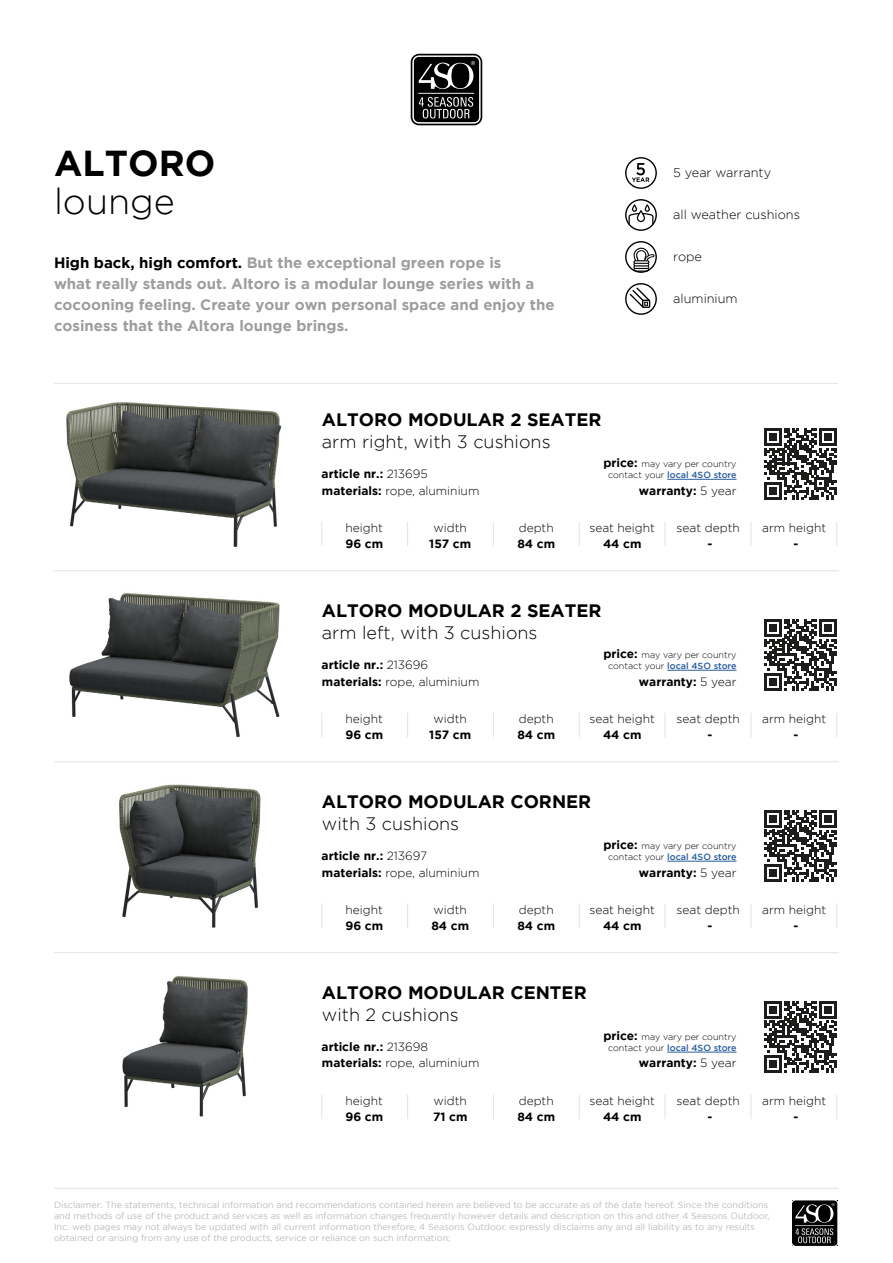
<style>
.page{position:relative;width:893px;height:1263px;background:#fff}
.page>*{position:absolute;margin:0;border:0;box-sizing:border-box;transform-origin:0 0}
.t1{font:300 36px "Gotham";color:#000}
.t2{font:700 36px "Gotham";color:#000}
.t3{font:700 18px "Gotham";color:#000}
.t4{font:300 18px "Gotham";color:#000}
.t5{font:700 15px/21px "Gotham";color:#9d9d9c}
.t6{font:300 12.75px "Gotham";color:#000}
.t7{font:300 12px "Gotham";color:#000}
.t8{font:700 12px "Gotham";color:#000}
.t9{font:9px/10.8px "Gotham";color:#bcbcbc}
.t10{font:300 9px/10.8px "Gotham";color:#000;text-align:center}
.s1{color:#000}
.s2{font-weight:300}
.s3{font-weight:700;font-size:12px}
.s4{font-weight:500;color:#275b9b}
.s5{font-weight:700}
</style>
<div class="page">
<hr style="left:54px;top:1188px;width:785px;height:1px;background:#e3e3e3">
<svg style="left:792px;top:1201px;width:45px;height:44px;background:#313131"></svg>
<svg style="left:625px;top:157px;width:32px;height:32px"></svg>
<svg style="left:625px;top:199px;width:32px;height:32px"></svg>
<div style="left:637px;top:210px;width:8px;height:12px;border:1px solid #000;border-radius:3px"></div>
<div style="left:632px;top:204px;width:5px;height:8px;border:1px solid #000;border-radius:2px"></div>
<div style="left:645px;top:204px;width:5px;height:8px;border:1px solid #000;border-radius:2px"></div>
<svg style="left:625px;top:241px;width:32px;height:32px"></svg>
<hr style="left:53px;top:383px;width:785px;height:1px;background:#e3e3e3">
<svg style="left:411px;top:54px;width:71px;height:71px;background:#3b3b3b"></svg>
<hr style="left:418px;top:93px;width:56px;height:1px;background:#fff">
<svg style="left:625px;top:283px;width:32px;height:32px"></svg>
<img style="left:66px;top:402px;width:216px;height:146px">
<hr style="left:54px;top:570px;width:785px;height:1px;background:#e3e3e3">
<svg style="left:321px;top:522px;width:1px;height:24px"></svg>
<svg style="left:836px;top:522px;width:1px;height:24px"></svg>
<hr style="left:667px;top:479px;width:70px;height:1px;background:#275b9b">
<svg style="left:493px;top:522px;width:1px;height:24px"></svg>
<svg style="left:665px;top:522px;width:1px;height:24px"></svg>
<svg style="left:407px;top:522px;width:1px;height:24px"></svg>
<svg style="left:579px;top:522px;width:1px;height:24px"></svg>
<svg style="left:751px;top:522px;width:1px;height:24px"></svg>
<svg style="left:765px;top:428px;width:71px;height:72px"></svg>
<img style="left:69px;top:592px;width:211px;height:146px">
<hr style="left:54px;top:761px;width:785px;height:1px;background:#e3e3e3">
<svg style="left:321px;top:713px;width:1px;height:24px"></svg>
<svg style="left:836px;top:713px;width:1px;height:24px"></svg>
<hr style="left:667px;top:670px;width:70px;height:1px;background:#275b9b">
<svg style="left:493px;top:713px;width:1px;height:24px"></svg>
<svg style="left:665px;top:713px;width:1px;height:24px"></svg>
<svg style="left:407px;top:713px;width:1px;height:24px"></svg>
<svg style="left:579px;top:713px;width:1px;height:24px"></svg>
<svg style="left:751px;top:713px;width:1px;height:24px"></svg>
<svg style="left:765px;top:619px;width:71px;height:72px"></svg>
<img style="left:119px;top:784px;width:142px;height:144px">
<hr style="left:54px;top:952px;width:785px;height:1px;background:#e3e3e3">
<svg style="left:321px;top:904px;width:1px;height:24px"></svg>
<svg style="left:836px;top:904px;width:1px;height:24px"></svg>
<hr style="left:667px;top:861px;width:70px;height:1px;background:#275b9b">
<svg style="left:493px;top:904px;width:1px;height:24px"></svg>
<svg style="left:665px;top:904px;width:1px;height:24px"></svg>
<svg style="left:407px;top:904px;width:1px;height:24px"></svg>
<svg style="left:579px;top:904px;width:1px;height:24px"></svg>
<svg style="left:751px;top:904px;width:1px;height:24px"></svg>
<svg style="left:765px;top:810px;width:71px;height:72px"></svg>
<img style="left:122px;top:975px;width:126px;height:142px">
<svg style="left:321px;top:1095px;width:1px;height:24px"></svg>
<svg style="left:836px;top:1095px;width:1px;height:24px"></svg>
<hr style="left:667px;top:1052px;width:70px;height:1px;background:#275b9b">
<svg style="left:493px;top:1095px;width:1px;height:24px"></svg>
<svg style="left:665px;top:1095px;width:1px;height:24px"></svg>
<svg style="left:407px;top:1095px;width:1px;height:24px"></svg>
<svg style="left:579px;top:1095px;width:1px;height:24px"></svg>
<svg style="left:751px;top:1095px;width:1px;height:24px"></svg>
<svg style="left:765px;top:1001px;width:71px;height:71px"></svg>
<h1 class="t2" style="left:54px;top:142px;width:163px">ALTORO</h1>
<h1 class="t1" style="left:54px;top:182px;width:122px">lounge</h1>
<h3 class="t5" style="left:54px;top:252px;width:502px"><span class="s1">High back, high comfort.</span> But the exceptional green rope is<br>what really stands out. Altoro is a modular lounge series with a cocooning feeling. Create your own personal space and enjoy the cosiness that the Altora lounge brings.</h3>
<h3 class="t6" style="left:673px;top:166px;width:99px">5 year warranty</h3>
<h3 class="t6" style="left:673px;top:208px;width:128px">all weather cushions</h3>
<h3 class="t6" style="left:673px;top:250px;width:30px">rope</h3>
<h3 class="t6" style="left:673px;top:292px;width:66px">aluminium</h3>
<h2 class="t3" style="left:322px;top:410px;width:281px">ALTORO MODULAR 2 SEATER</h2>
<h2 class="t4" style="left:322px;top:432px;width:230px">arm right, with 3 cushions</h2>
<h3 class="t8" style="left:322px;top:467px;width:108px">article nr.: <span class="s2">213695</span></h3>
<p class="t10" style="left:603px;top:459px;width:135px"><span class="s3">price:</span> may vary per country contact your <span class="s4">local 4SO store</span></p>
<h3 class="t7" style="left:322px;top:484px;width:159px"><span class="s5">materials:</span> rope, aluminium</h3>
<h3 class="t8" style="left:639px;top:483px;width:99px">warranty: <span class="s2">5 year</span></h3>
<h3 class="t7" style="left:346px;top:521px;width:39px">height</h3>
<h3 class="t7" style="left:434px;top:521px;width:35px">width</h3>
<h3 class="t7" style="left:519px;top:521px;width:37px">depth</h3>
<h3 class="t7" style="left:589px;top:521px;width:67px">seat height</h3>
<h3 class="t7" style="left:677px;top:521px;width:65px">seat depth</h3>
<h3 class="t7" style="left:762px;top:521px;width:66px">arm height</h3>
<h3 class="t8" style="left:345px;top:537px;width:39px">96 cm</h3>
<h3 class="t8" style="left:429px;top:537px;width:43px">157 cm</h3>
<h3 class="t8" style="left:517px;top:537px;width:39px">84 cm</h3>
<h3 class="t8" style="left:603px;top:537px;width:40px">44 cm</h3>
<h3 class="t8" style="left:708px;top:537px;width:6px">-</h3>
<h3 class="t8" style="left:794px;top:537px;width:6px">-</h3>
<h2 class="t3" style="left:322px;top:601px;width:281px">ALTORO MODULAR 2 SEATER</h2>
<h2 class="t4" style="left:322px;top:623px;width:217px">arm left, with 3 cushions</h2>
<h3 class="t8" style="left:322px;top:658px;width:108px">article nr.: <span class="s2">213696</span></h3>
<p class="t10" style="left:603px;top:649px;width:135px"><span class="s3">price:</span> may vary per country contact your <span class="s4">local 4SO store</span></p>
<h3 class="t7" style="left:322px;top:675px;width:159px"><span class="s5">materials:</span> rope, aluminium</h3>
<h3 class="t8" style="left:639px;top:674px;width:99px">warranty: <span class="s2">5 year</span></h3>
<h3 class="t7" style="left:346px;top:712px;width:39px">height</h3>
<h3 class="t7" style="left:434px;top:712px;width:35px">width</h3>
<h3 class="t7" style="left:519px;top:712px;width:37px">depth</h3>
<h3 class="t7" style="left:589px;top:712px;width:67px">seat height</h3>
<h3 class="t7" style="left:677px;top:712px;width:65px">seat depth</h3>
<h3 class="t7" style="left:762px;top:712px;width:66px">arm height</h3>
<h3 class="t8" style="left:345px;top:728px;width:39px">96 cm</h3>
<h3 class="t8" style="left:429px;top:728px;width:43px">157 cm</h3>
<h3 class="t8" style="left:517px;top:728px;width:39px">84 cm</h3>
<h3 class="t8" style="left:603px;top:728px;width:40px">44 cm</h3>
<h3 class="t8" style="left:708px;top:728px;width:6px">-</h3>
<h3 class="t8" style="left:794px;top:728px;width:6px">-</h3>
<h2 class="t3" style="left:322px;top:791px;width:271px">ALTORO MODULAR CORNER</h2>
<h2 class="t4" style="left:322px;top:814px;width:139px">with 3 cushions</h2>
<h3 class="t8" style="left:322px;top:849px;width:107px">article nr.: <span class="s2">213697</span></h3>
<h3 class="t7" style="left:322px;top:866px;width:159px"><span class="s5">materials:</span> rope, aluminium</h3>
<p class="t10" style="left:603px;top:840px;width:135px"><span class="s3">price:</span> may vary per country contact your <span class="s4">local 4SO store</span></p>
<h3 class="t8" style="left:639px;top:865px;width:99px">warranty: <span class="s2">5 year</span></h3>
<h3 class="t7" style="left:346px;top:903px;width:39px">height</h3>
<h3 class="t7" style="left:434px;top:903px;width:35px">width</h3>
<h3 class="t7" style="left:519px;top:903px;width:37px">depth</h3>
<h3 class="t7" style="left:589px;top:903px;width:67px">seat height</h3>
<h3 class="t7" style="left:677px;top:903px;width:65px">seat depth</h3>
<h3 class="t7" style="left:762px;top:903px;width:66px">arm height</h3>
<h3 class="t8" style="left:345px;top:919px;width:39px">96 cm</h3>
<h3 class="t8" style="left:431px;top:919px;width:39px">84 cm</h3>
<h3 class="t8" style="left:517px;top:919px;width:39px">84 cm</h3>
<h3 class="t8" style="left:603px;top:919px;width:40px">44 cm</h3>
<h3 class="t8" style="left:708px;top:919px;width:6px">-</h3>
<h3 class="t8" style="left:794px;top:919px;width:6px">-</h3>
<h2 class="t3" style="left:322px;top:982px;width:266px">ALTORO MODULAR CENTER</h2>
<h2 class="t4" style="left:322px;top:1005px;width:138px">with 2 cushions</h2>
<h3 class="t8" style="left:322px;top:1040px;width:108px">article nr.: <span class="s2">213698</span></h3>
<h3 class="t7" style="left:322px;top:1057px;width:159px"><span class="s5">materials:</span> rope, aluminium</h3>
<p class="t10" style="left:603px;top:1031px;width:135px"><span class="s3">price:</span> may vary per country contact your <span class="s4">local 4SO store</span></p>
<h3 class="t8" style="left:639px;top:1056px;width:99px">warranty: <span class="s2">5 year</span></h3>
<h3 class="t7" style="left:346px;top:1094px;width:39px">height</h3>
<h3 class="t7" style="left:434px;top:1094px;width:35px">width</h3>
<h3 class="t7" style="left:519px;top:1094px;width:37px">depth</h3>
<h3 class="t7" style="left:589px;top:1094px;width:67px">seat height</h3>
<h3 class="t7" style="left:677px;top:1094px;width:65px">seat depth</h3>
<h3 class="t7" style="left:762px;top:1094px;width:66px">arm height</h3>
<h3 class="t8" style="left:345px;top:1110px;width:39px">96 cm</h3>
<h3 class="t8" style="left:433px;top:1110px;width:36px">71 cm</h3>
<h3 class="t8" style="left:517px;top:1110px;width:39px">84 cm</h3>
<h3 class="t8" style="left:603px;top:1110px;width:40px">44 cm</h3>
<h3 class="t8" style="left:708px;top:1110px;width:6px">-</h3>
<h3 class="t8" style="left:794px;top:1110px;width:6px">-</h3>
<p class="t9" style="left:54px;top:1199px;width:717px">Disclaimer: The statements, technical information and recommendations contained herein are believed to be accurate as of the date hereof. Since the conditions and methods of use of the product and services as well as information changes frequently however details and description on this and other 4 Seasons Outdoor, Inc. web pages may not always be updated with all current information therefore, 4 Seasons Outdoor. expressly disclaims any and all liability as to any results obtained or arising from any use of the products, service or reliance on such information;</p>
</div>
